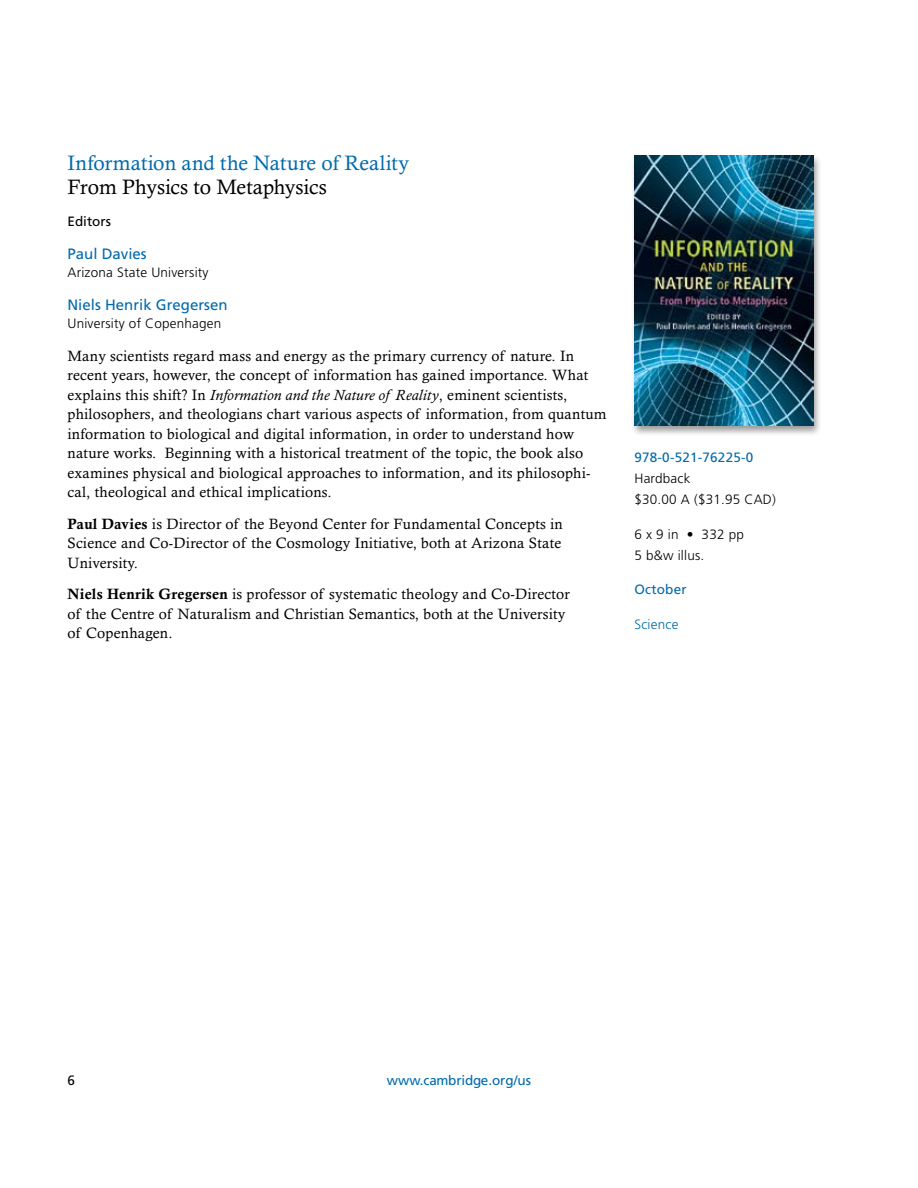
<style>
.page{position:relative;width:918px;height:1188px;background:#fff}
.page>*{position:absolute;margin:0;border:0;box-sizing:border-box;transform-origin:0 0}
.t1{font:21px "Calisto MT Std";letter-spacing:.005em;color:#006aac}
.t2{font:21px "Calisto MT Std";letter-spacing:-.005em;color:#000}
.t3{font:15px/19.5px "Calisto MT Std";letter-spacing:.015em;color:#000}
.t4{font:15px "Frutiger LT Std";color:#006aac}
.t5{font:300 13.5px/21px "Frutiger LT Std";letter-spacing:.015em;color:#000}
.t6{font:13.5px "Frutiger LT Std";letter-spacing:.015em;color:#006aac}
.t7{font:13.5px "Frutiger LT Std";letter-spacing:-.015em;color:#006aac}
.t8{font:13.5px "Frutiger LT Std";color:#000}
.t9{font:300 13.5px "Frutiger LT Std";letter-spacing:.015em;color:#006aac}
.s1{font-style:italic}
.s2{font-weight:700}
</style>
<div class="page">
<div style="left:631px;top:153px;width:191px;height:283px;background:#000;opacity:.4"></div>
<img style="left:634px;top:155px;width:179px;height:270px">
<h1 class="t1" style="left:68px;top:151px;width:343px">Information and the Nature of Reality</h1>
<h1 class="t2" style="left:68px;top:175px;width:261px">From Physics to Metaphysics</h1>
<p class="t8" style="left:68px;top:213px;width:45px">Editors</p>
<p class="t4" style="left:68px;top:245px;width:81px">Paul Davies</p>
<p class="t5" style="left:68px;top:262px;width:143px">Arizona State University</p>
<p class="t4" style="left:68px;top:296px;width:162px">Niels Henrik Gregersen</p>
<p class="t5" style="left:68px;top:313px;width:155px">University of Copenhagen</p>
<p class="t3" style="left:68px;top:346px;width:541px">Many scientists regard mass and energy as the primary currency of nature. In recent years, however, the concept of information has gained importance. What explains this shift? In <span class="s1">Information and the Nature of Reality</span>, eminent scientists, philosophers, and theologians chart various aspects of information, from quantum information to biological and digital information, in order to understand how nature works. Beginning with a historical treatment of the topic, the book also examines physical and biological approaches to information, and its philosophi&shy;cal, theological and ethical implications.</p>
<p class="t3" style="left:68px;top:514px;width:497px;text-align:justify"><span class="s2">Paul Davies</span> is Director of the Beyond Center for Fundamental Concepts in Science and Co-Director of the Cosmology Initiative, both at Arizona State University.</p>
<p class="t3" style="left:68px;top:584px;width:504px"><span class="s2">Niels Henrik Gregersen</span> is professor of systematic theology and Co-Director of the Centre of Naturalism and Christian Semantics, both at the University of Copenhagen.</p>
<p class="t6" style="left:634px;top:450px;width:120px">978-0-521-76225-0</p>
<p class="t5" style="left:634px;top:468px;width:143px">Hardback<br>$30.00 A ($31.95 CAD)</p>
<p class="t5" style="left:634px;top:524px;width:111px">6 x 9 in • 332 pp<br>5 b&amp;w illus.</p>
<p class="t6" style="left:634px;top:582px;width:54px">October</p>
<p class="t9" style="left:634px;top:617px;width:45px">Science</p>
<p class="t8" style="left:68px;top:1072px;width:9px">6</p>
<p class="t7" style="left:387px;top:1072px;width:146px">www.cambridge.org/us</p>
</div>
